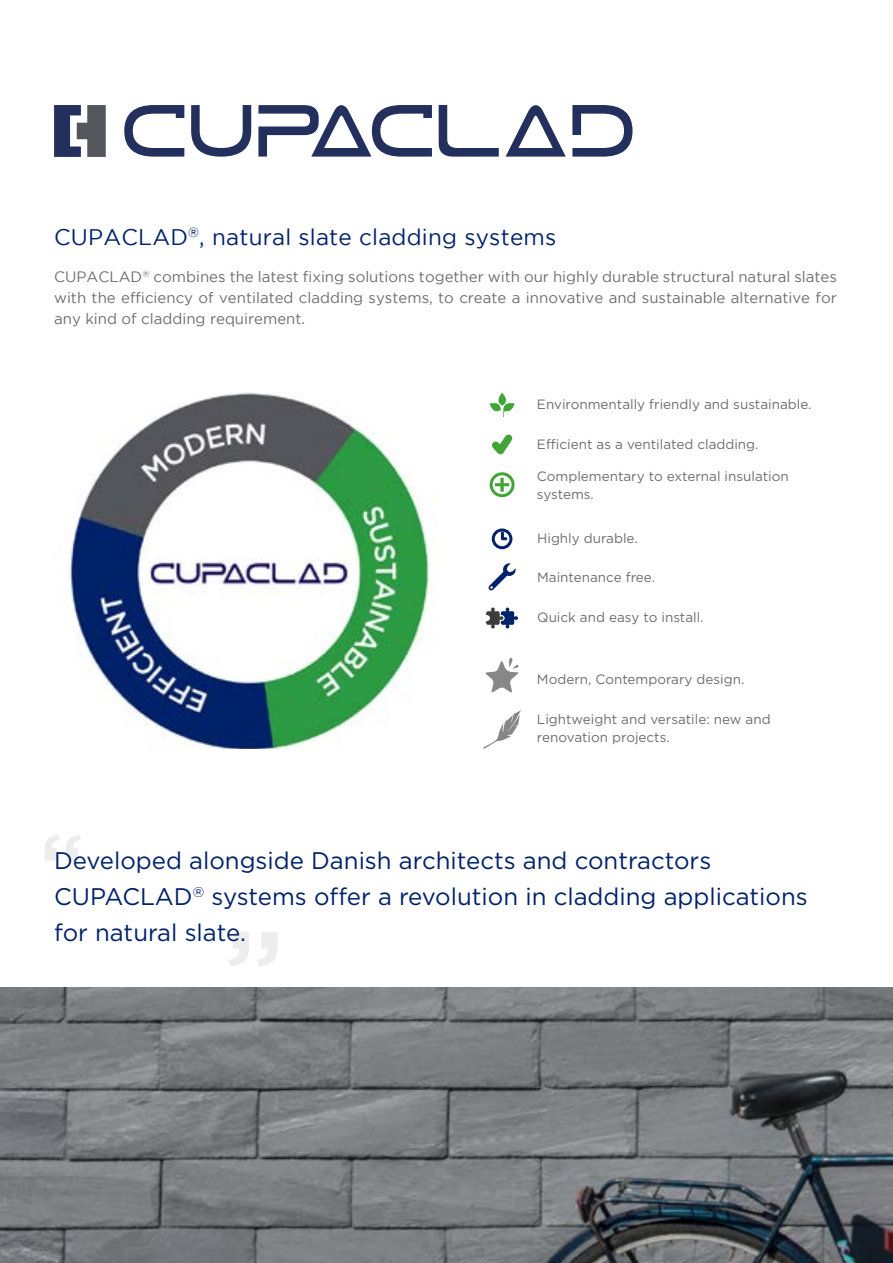
<style>
.page{position:relative;width:893px;height:1263px;background:#fff}
.page>*{position:absolute;margin:0;border:0;box-sizing:border-box;transform-origin:0 0}
.t1{font:24px/36px "Gotham";color:#00226a}
.t2{font:22.5px "Gotham";letter-spacing:.01em;color:#00226a}
.t3{font:15px/21px "Gotham";color:#6f6e6e;text-align:justify}
.t4{font:13.5px/18px "Gotham";color:#6f6e6e}
</style>
<div class="page">
<img style="left:0;top:987px;width:893px;height:276px">
<div style="left:492px;top:528px;width:20px;height:21px;border:3px solid #00226a;border-radius:50%"></div>
<svg style="left:499px;top:530px;width:10px;height:12px"></svg>
<svg style="left:485px;top:607px;width:33px;height:22px"></svg>
<svg style="left:483px;top:710px;width:38px;height:39px"></svg>
<svg style="left:485px;top:658px;width:34px;height:35px"></svg>
<svg style="left:488px;top:563px;width:28px;height:28px"></svg>
<svg style="left:489px;top:393px;width:26px;height:24px"></svg>
<svg style="left:492px;top:434px;width:21px;height:21px"></svg>
<svg style="left:495px;top:478px;width:14px;height:14px"></svg>
<div style="left:490px;top:472px;width:25px;height:25px;border:3px solid #3fa535;border-radius:50%"></div>
<img style="left:70px;top:393px;width:360px;height:355px">
<svg style="left:124px;top:105px;width:60px;height:52px"></svg>
<svg style="left:191px;top:105px;width:60px;height:52px"></svg>
<svg style="left:258px;top:105px;width:174px;height:52px"></svg>
<svg style="left:439px;top:105px;width:60px;height:52px"></svg>
<svg style="left:506px;top:105px;width:60px;height:52px"></svg>
<svg style="left:572px;top:105px;width:60px;height:52px"></svg>
<svg style="left:54px;top:105px;width:52px;height:52px"></svg>
<svg style="left:45px;top:835px;width:36px;height:25px"></svg>
<svg style="left:229px;top:932px;width:49px;height:34px"></svg>
<h2 class="t2" style="left:54px;top:224px;width:504px">CUPACLAD<sup>®</sup>, natural slate cladding systems</h2>
<p class="t3" style="left:54px;top:266px;width:784px">CUPACLAD<sup>®</sup> combines the latest fixing solutions together with our highly durable structural natural slates with the efficiency of ventilated cladding systems, to create a innovative and sustainable alternative for any kind of cladding requirement.</p>
<p class="t4" style="left:537px;top:395px;width:276px">Environmentally friendly and sustainable.</p>
<p class="t4" style="left:537px;top:435px;width:223px">Efficient as a ventilated cladding.</p>
<p class="t4" style="left:537px;top:467px;width:253px">Complementary to external insulation systems.</p>
<p class="t4" style="left:537px;top:529px;width:102px">Highly durable.</p>
<p class="t4" style="left:537px;top:568px;width:119px">Maintenance free.</p>
<p class="t4" style="left:537px;top:608px;width:168px">Quick and easy to install.</p>
<p class="t4" style="left:537px;top:670px;width:209px">Modern, Contemporary design.</p>
<p class="t4" style="left:537px;top:710px;width:235px">Lightweight and versatile: new and renovation projects.</p>
<h1 class="t1" style="left:54px;top:842px;width:755px">Developed alongside Danish architects and contractors<br>CUPACLAD<sup>®</sup> systems offer a revolution in cladding applications for natural slate.</h1>
</div>
